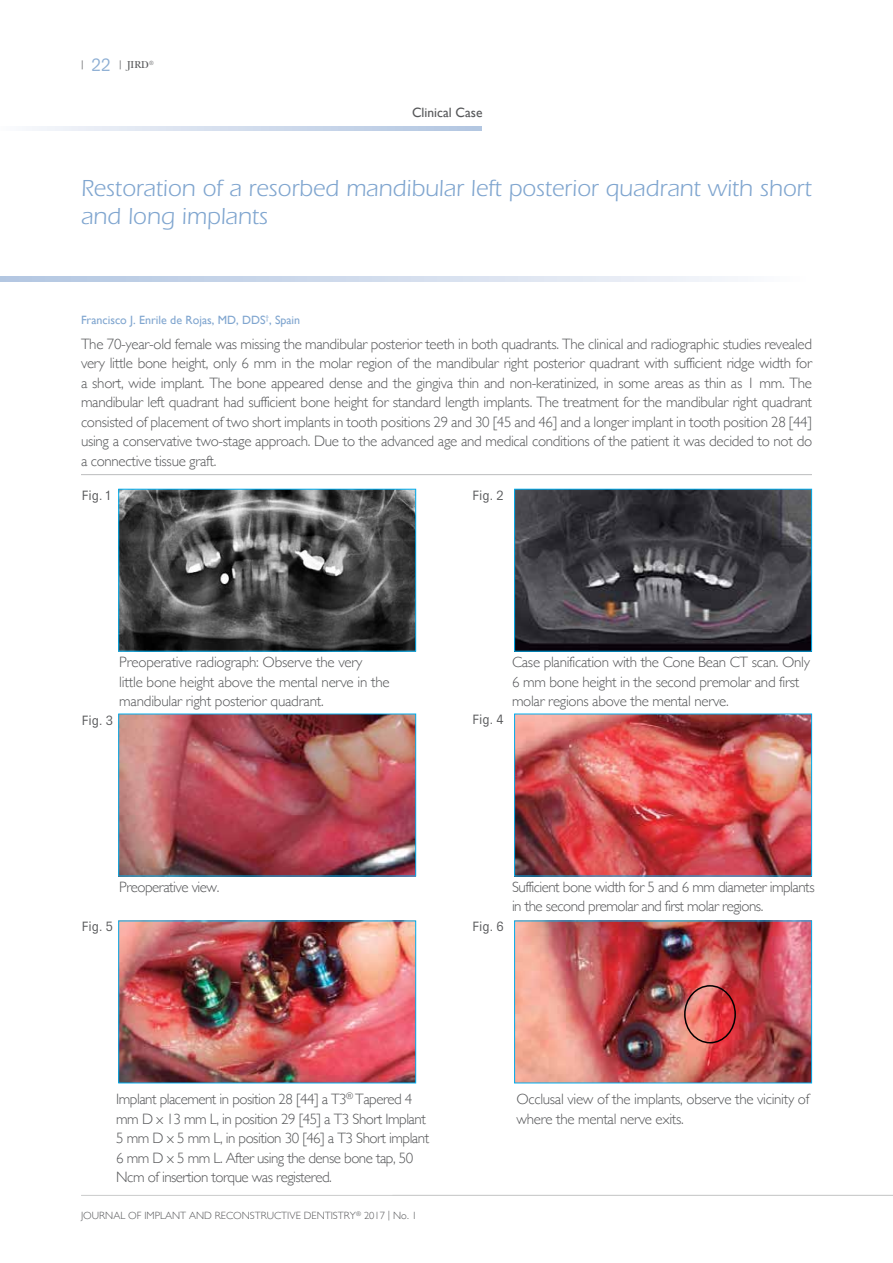
<style>
.page{position:relative;width:893px;height:1263px;background:#fff}
.page>*{position:absolute;margin:0;border:0;box-sizing:border-box;transform-origin:0 0}
.t1{font:24px/28.5px "Itc Eras";color:#7fa5cf}
.t2{font:300 15px/19.5px "Gill Sans";letter-spacing:-.02em;color:#565759}
.t3{font:300 13.5px "Brown";color:#565759}
.t4{font:13.5px "Gill Sans";color:#565759}
.t5{font:12px "Gill Sans";color:#7fa5cf}
.t6{font:300 10.5px "Gill Sans";color:#565759}
.t7{font:10.5px "New Baskerville";color:#565759}
.s1{font-family:"Brown";font-weight:300}
.s2{font-family:"Brown";font-weight:300;font-size:18px;color:#8badd3}
</style>
<div class="page">
<hr style="left:81px;top:1195px;width:812px;height:1px;background:#cccdcd">
<img style="left:120px;top:716px;width:294px;height:158px">
<div style="left:118px;top:714px;width:298px;height:162px;border:1px solid #00aeef"></div>
<img style="left:516px;top:491px;width:294px;height:159px">
<div style="left:514px;top:489px;width:298px;height:163px;border:1px solid #00aeef"></div>
<img style="left:516px;top:716px;width:294px;height:158px">
<div style="left:514px;top:714px;width:298px;height:162px;border:1px solid #00aeef"></div>
<hr style="left:81px;top:474px;width:731px;height:1px;background:#bbbcbd">
<svg style="left:0;top:277px;width:738px;height:4px;background:#d2dced"></svg>
<img style="left:120px;top:922px;width:294px;height:159px">
<div style="left:118px;top:920px;width:298px;height:163px;border:1px solid #00aeef"></div>
<img style="left:516px;top:922px;width:294px;height:159px">
<div style="left:514px;top:920px;width:298px;height:163px;border:1px solid #00aeef"></div>
<div style="left:684px;top:985px;width:52px;height:58px;border:2px solid #000;border-radius:50%"></div>
<svg style="left:32px;top:126px;width:450px;height:4px;background:#d1dcec"></svg>
<img style="left:120px;top:491px;width:294px;height:159px">
<div style="left:118px;top:489px;width:298px;height:163px;border:1px solid #00aeef"></div>
<p class="t7" style="left:81px;top:59px;width:74px"><span class="s1">|</span> <span class="s2">22</span> <span class="s1">|</span> JIRD<sup>®</sup></p>
<p class="t4" style="left:412px;top:105px;width:72px">Clinical Case</p>
<h1 class="t1" style="left:81px;top:174px;width:732px">Restoration of a resorbed mandibular left posterior quadrant with short and long implants</h1>
<p class="t5" style="left:81px;top:313px;width:221px">Francisco J. Enrile de Rojas, MD, DDS<sup>†</sup>, Spain</p>
<p class="t2" style="left:81px;top:333px;width:733px;text-align:justify">The 70-year-old female was missing the mandibular posterior teeth in both quadrants. The clinical and radiographic studies revealed very little bone height, only 6 mm in the molar region of the mandibular right posterior quadrant with sufficient ridge width for a short, wide implant. The bone appeared dense and the gingiva thin and non-keratinized, in some areas as thin as 1 mm. The mandibular left quadrant had sufficient bone height for standard length implants. The treatment for the mandibular right quadrant consisted of placement of two short implants in tooth positions 29 and 30 [45 and 46] and a longer implant in tooth position 28 [44] using a conservative two-stage approach. Due to the advanced age and medical conditions of the patient it was decided to not do a connective tissue graft.</p>
<p class="t3" style="left:82px;top:488px;width:30px">Fig. 1</p>
<p class="t3" style="left:472px;top:487px;width:33px">Fig. 2</p>
<p class="t2" style="left:119px;top:652px;width:272px">Preoperative radiograph: Observe the very little bone height above the mental nerve in the mandibular right posterior quadrant.</p>
<p class="t2" style="left:512px;top:652px;width:299px">Case planification with the Cone Bean CT scan. Only<br>6 mm bone height in the second premolar and first molar regions above the mental nerve.</p>
<p class="t3" style="left:82px;top:712px;width:33px">Fig. 3</p>
<p class="t3" style="left:472px;top:712px;width:33px">Fig. 4</p>
<p class="t2" style="left:119px;top:876px;width:102px">Preoperative view.</p>
<p class="t2" style="left:512px;top:876px;width:304px">Sufficient bone width for 5 and 6 mm diameter implants in the second premolar and first molar regions.</p>
<p class="t3" style="left:82px;top:919px;width:33px">Fig. 5</p>
<p class="t3" style="left:472px;top:919px;width:33px">Fig. 6</p>
<p class="t2" style="left:116px;top:1089px;width:314px">Implant placement in position 28 [44] a T3<sup>®</sup> Tapered 4 mm D x 13 mm L, in position 29 [45] a T3 Short Implant 5 mm D x 5 mm L, in position 30 [46] a T3 Short implant 6 mm D x 5 mm L. After using the dense bone tap, 50<br>Ncm of insertion torque was registered.</p>
<p class="t6" style="left:81px;top:1207px;width:337px">JOURNAL OF IMPLANT AND RECONSTRUCTIVE DENTISTRY<sup>®</sup> 2017 | No. 1</p>
<p class="t2" style="left:516px;top:1089px;width:294px">Occlusal view of the implants, observe the vicinity of where the mental nerve exits.</p>
</div>
